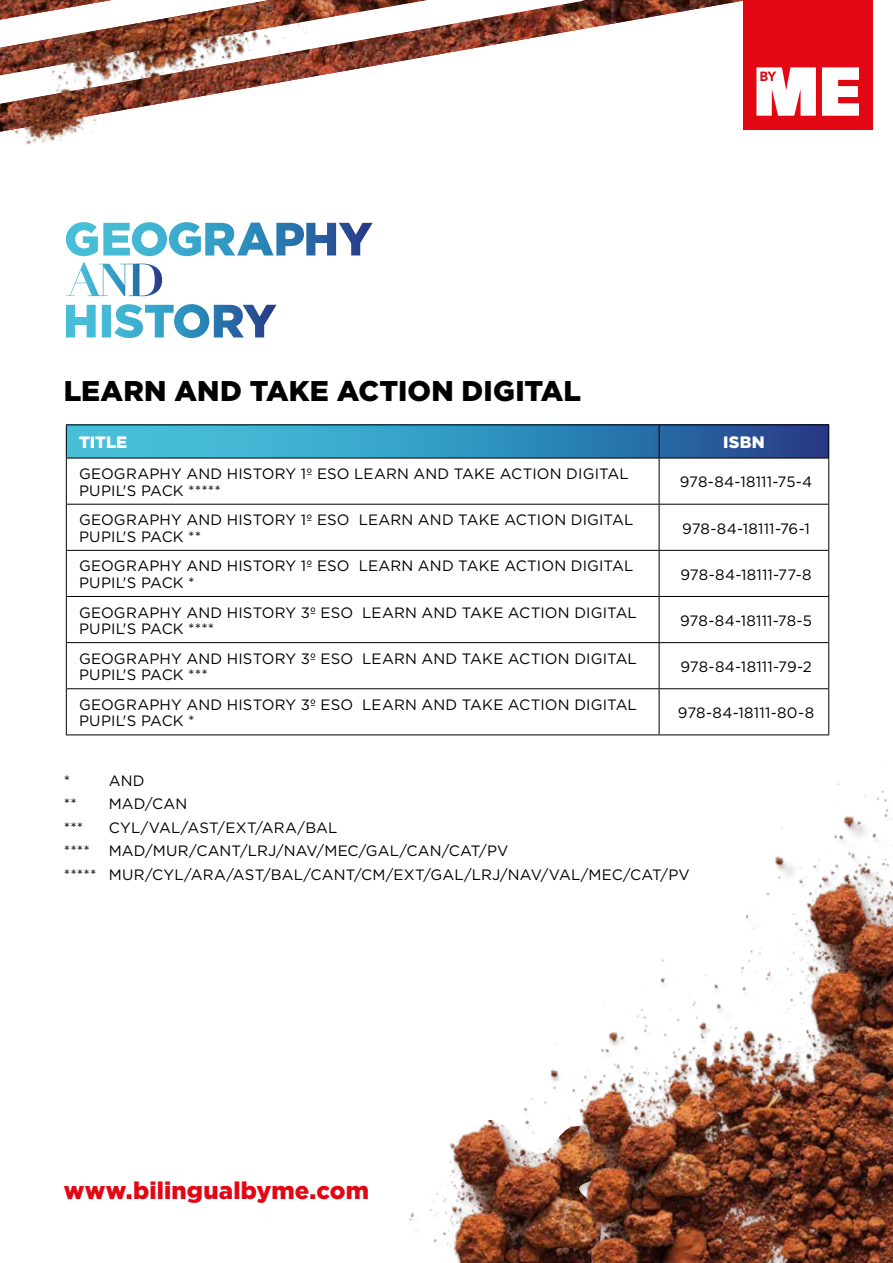
<style>
.page{position:relative;width:893px;height:1263px;background:#fff}
.page>*{position:absolute;margin:0;border:0;box-sizing:border-box;transform-origin:0 0}
.t1{font:900 28.5px "Gotham HTF";letter-spacing:.005em;color:#000}
.t2{font:900 24px "Gotham HTF";letter-spacing:.005em;color:#e30613}
.t3{font:900 16.5px "Gotham HTF";color:#fff}
.t4{font:15px/16.5px "Gotham HTF";letter-spacing:.01em;color:#000}
</style>
<div class="page">
<img style="left:675px;top:698px;width:218px;height:230px">
<img style="left:409px;top:1130px;width:67px;height:133px">
<img style="left:476px;top:928px;width:417px;height:335px">
<img style="left:583px;top:0;width:164px;height:130px">
<img style="left:429px;top:0;width:154px;height:56px">
<svg style="left:360px;top:0;width:69px;height:69px"></svg>
<img style="left:0;top:123px;width:84px;height:21px">
<img style="left:0;top:0;width:360px;height:123px">
<div style="left:66px;top:425px;width:593px;height:33px;background:linear-gradient(to right,#4dcce0,#2478af)"></div>
<div style="left:659px;top:425px;width:170px;height:33px;background:linear-gradient(to right,#276aa6,#2a3784)"></div>
<svg style="left:67px;top:459px;width:761px;height:275px"></svg>
<hr style="left:659px;top:424px;width:170px;height:1px;background:#000">
<hr style="left:828px;top:425px;width:1px;height:33px;background:#000">
<hr style="left:659px;top:504px;width:170px;height:1px;background:#000">
<hr style="left:66px;top:550px;width:593px;height:1px;background:#000">
<hr style="left:659px;top:550px;width:170px;height:1px;background:#000">
<hr style="left:659px;top:551px;width:1px;height:45px;background:#000">
<hr style="left:66px;top:596px;width:593px;height:1px;background:#000">
<hr style="left:659px;top:596px;width:170px;height:1px;background:#000">
<hr style="left:659px;top:597px;width:1px;height:45px;background:#000">
<hr style="left:659px;top:643px;width:1px;height:45px;background:#000">
<hr style="left:659px;top:689px;width:1px;height:45px;background:#000">
<hr style="left:66px;top:458px;width:1px;height:46px;background:#000">
<hr style="left:659px;top:458px;width:170px;height:1px;background:#000">
<hr style="left:659px;top:458px;width:1px;height:46px;background:#000">
<hr style="left:828px;top:458px;width:1px;height:46px;background:#000">
<hr style="left:66px;top:504px;width:593px;height:1px;background:#000">
<hr style="left:66px;top:505px;width:1px;height:45px;background:#000">
<hr style="left:659px;top:505px;width:1px;height:45px;background:#000">
<hr style="left:828px;top:505px;width:1px;height:45px;background:#000">
<hr style="left:66px;top:551px;width:1px;height:45px;background:#000">
<hr style="left:828px;top:551px;width:1px;height:45px;background:#000">
<hr style="left:66px;top:597px;width:1px;height:46px;background:#000">
<hr style="left:828px;top:597px;width:1px;height:46px;background:#000">
<hr style="left:66px;top:643px;width:1px;height:46px;background:#000">
<hr style="left:828px;top:643px;width:1px;height:46px;background:#000">
<hr style="left:66px;top:689px;width:1px;height:45px;background:#000">
<hr style="left:828px;top:689px;width:1px;height:45px;background:#000">
<hr style="left:66px;top:424px;width:593px;height:1px;background:#000">
<hr style="left:66px;top:425px;width:1px;height:33px;background:#000">
<hr style="left:659px;top:425px;width:1px;height:33px;background:#000">
<hr style="left:66px;top:458px;width:593px;height:1px;background:#000">
<hr style="left:67px;top:642px;width:592px;height:1px;background:#000">
<hr style="left:659px;top:642px;width:169px;height:1px;background:#000">
<hr style="left:67px;top:688px;width:592px;height:1px;background:#000">
<hr style="left:659px;top:688px;width:169px;height:1px;background:#000">
<hr style="left:66px;top:734px;width:593px;height:1px;background:#000">
<hr style="left:659px;top:734px;width:170px;height:1px;background:#000">
<div style="left:743px;top:0;width:129px;height:129px;background:#e30613"></div>
<svg style="left:756px;top:67px;width:60px;height:49px;background:#fadbdd"></svg>
<svg style="left:822px;top:67px;width:37px;height:49px;background:#fad6d8"></svg>
<svg style="left:66px;top:304px;width:211px;height:34px"></svg>
<svg style="left:66px;top:262px;width:96px;height:34px"></svg>
<svg style="left:66px;top:222px;width:307px;height:34px"></svg>
<h1 class="t1" style="left:64px;top:375px;width:519px">LEARN AND TAKE ACTION DIGITAL</h1>
<p class="t3" style="left:79px;top:433px;width:50px">TITLE</p>
<p class="t3" style="left:723px;top:433px;width:43px">ISBN</p>
<p class="t4" style="left:79px;top:465px;width:551px">GEOGRAPHY AND HISTORY 1º ESO LEARN AND TAKE ACTION DIGITAL<br>PUPIL'S PACK *****</p>
<p class="t4" style="left:680px;top:474px;width:134px">978-84-18111-75-4</p>
<p class="t4" style="left:79px;top:511px;width:556px">GEOGRAPHY AND HISTORY 1º ESO LEARN AND TAKE ACTION DIGITAL<br>PUPIL'S PACK **</p>
<p class="t4" style="left:682px;top:520px;width:129px">978-84-18111-76-1</p>
<p class="t4" style="left:79px;top:558px;width:556px">GEOGRAPHY AND HISTORY 1º ESO LEARN AND TAKE ACTION DIGITAL<br>PUPIL'S PACK *</p>
<p class="t4" style="left:680px;top:566px;width:133px">978-84-18111-77-8</p>
<p class="t4" style="left:79px;top:604px;width:559px">GEOGRAPHY AND HISTORY 3º ESO LEARN AND TAKE ACTION DIGITAL<br>PUPIL'S PACK ****</p>
<p class="t4" style="left:680px;top:612px;width:133px">978-84-18111-78-5</p>
<p class="t4" style="left:79px;top:650px;width:559px">GEOGRAPHY AND HISTORY 3º ESO LEARN AND TAKE ACTION DIGITAL<br>PUPIL'S PACK ***</p>
<p class="t4" style="left:680px;top:658px;width:133px">978-84-18111-79-2</p>
<p class="t4" style="left:79px;top:696px;width:559px">GEOGRAPHY AND HISTORY 3º ESO LEARN AND TAKE ACTION DIGITAL<br>PUPIL'S PACK *</p>
<p class="t4" style="left:678px;top:704px;width:138px">978-84-18111-80-8</p>
<p class="t4" style="left:64px;top:772px;width:8px">*</p>
<p class="t4" style="left:109px;top:772px;width:37px">AND</p>
<p class="t4" style="left:64px;top:795px;width:15px">**</p>
<p class="t4" style="left:109px;top:795px;width:80px">MAD/CAN</p>
<p class="t4" style="left:64px;top:819px;width:21px">***</p>
<p class="t4" style="left:109px;top:819px;width:230px">CYL/VAL/AST/EXT/ARA/BAL</p>
<p class="t4" style="left:64px;top:842px;width:28px">****</p>
<p class="t4" style="left:64px;top:839px;width:627px;line-height:23.5px;text-indent:45px">MAD/MUR/CANT/LRJ/NAV/MEC/GAL/CAN/CAT/PV<br>***** MUR/CYL/ARA/AST/BAL/CANT/CM/EXT/GAL/LRJ/NAV/VAL/MEC/CAT/PV</p>
<h2 class="t2" style="left:64px;top:1177px;width:307px">www.bilingualbyme.com</h2>
</div>
